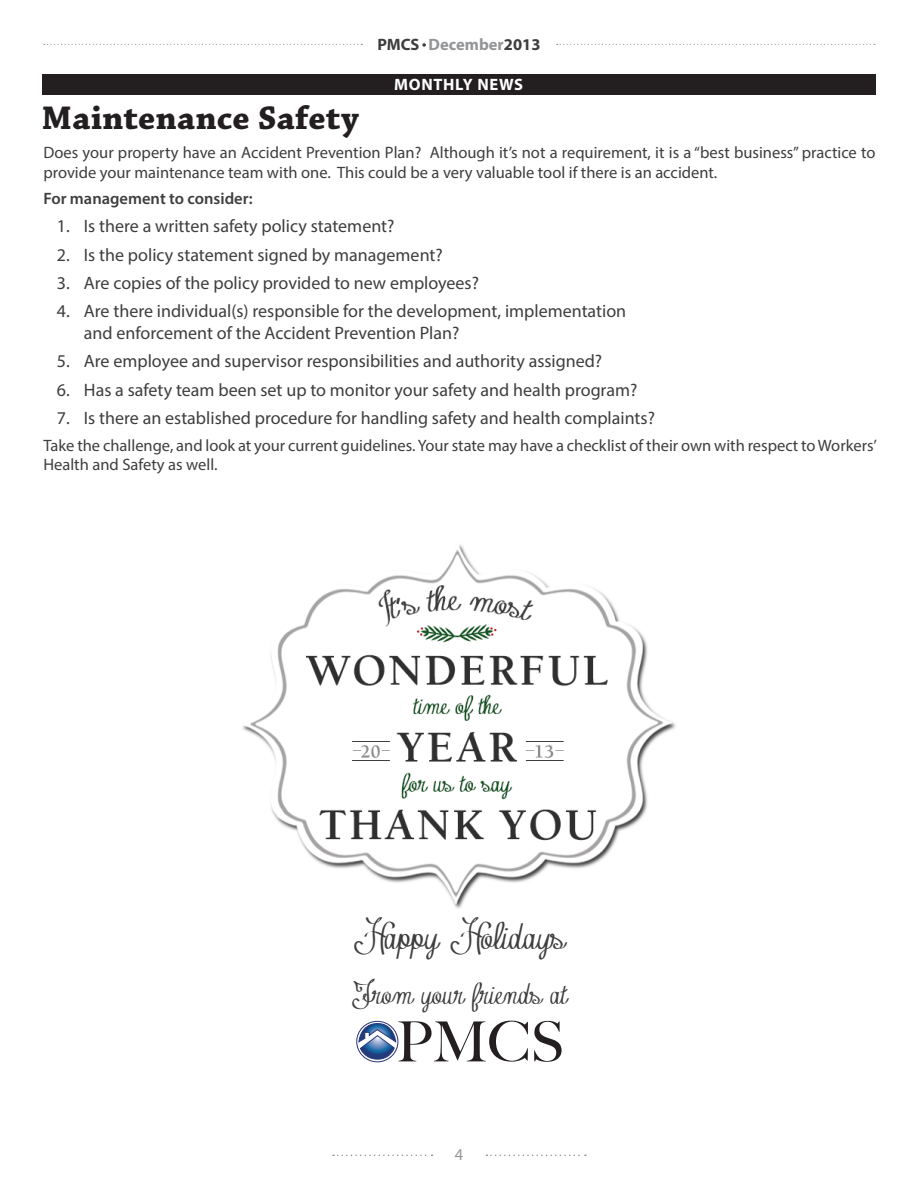
<style>
.page{position:relative;width:918px;height:1188px;background:#fff}
.page>*{position:absolute;margin:0;border:0;box-sizing:border-box;transform-origin:0 0}
.first_paragraph{font:39px "Contribute FREE version";color:#3e3e3f}
.Headline_big{font:700 34.5px "Chaparral Pro";letter-spacing:.01em;color:#231f20}
.first_paragraph-2{font:31.5px "Contribute FREE version";color:#3e3e3f}
.t1{font:18px/21.6px "Myriad Pro";color:#3e3e3f}
.paragraphs{font:16.5px/19.8px "Myriad Pro";color:#3e3e3f}
.paragraphs-2{font:600 16.5px "Myriad Pro";color:#3e3e3f}
.first_paragraph-3{font:700 16.5px "Myriad Pro";color:#3e3e3f}
.first_paragraph-4{font:700 16.5px "Myriad Pro";letter-spacing:.04em;color:#fff}
.first_paragraph-5{font:16.5px "Myriad Pro";color:#939598}
.s1{color:#939598}
</style>
<div class="page">
<svg style="left:44px;top:44px;width:318px;height:1px"></svg>
<svg style="left:333px;top:1155px;width:100px;height:1px"></svg>
<svg style="left:486px;top:1155px;width:100px;height:1px"></svg>
<svg style="left:557px;top:44px;width:318px;height:1px"></svg>
<svg style="left:422px;top:43px;width:4px;height:4px"></svg>
<div style="left:42px;top:74px;width:833px;height:20px;background:#231f20"></div>
<img style="left:242px;top:544px;width:434px;height:365px">
<svg style="left:534px;top:1021px;width:28px;height:41px"></svg>
<svg style="left:358px;top:1021px;width:170px;height:41px"></svg>
<div style="left:356px;top:1021px;width:42px;height:41px;border:1px solid #293177;border-radius:50%"></div>
<p class="first_paragraph-3" style="left:377px;top:34px;width:165px">PMCS <span class="s1">December</span>2013</p>
<p class="first_paragraph-4" style="left:394px;top:73px;width:130px">MONTHLY NEWS</p>
<p class="Headline_big" style="left:42px;top:98px;width:318px">Maintenance Safety</p>
<p class="paragraphs" style="left:43px;top:142px;width:834px">Does your property have an Accident Prevention Plan? Although it’s not a requirement, it is a “best business” practice to provide your maintenance team with one. This could be a very valuable tool if there is an accident.</p>
<p class="paragraphs-2" style="left:43px;top:188px;width:211px">For management to consider:</p>
<p class="t1" style="left:57px;top:215px;width:339px">1. Is there a written safety policy statement?</p>
<p class="t1" style="left:57px;top:244px;width:387px">2. Is the policy statement signed by management?</p>
<p class="t1" style="left:57px;top:272px;width:424px">3. Are copies of the policy provided to new employees?</p>
<p class="t1" style="left:84px;top:300px;width:544px;text-indent:-27px">4. Are there individual(s) responsible for the development, implementation and enforcement of the Accident Prevention Plan?</p>
<p class="t1" style="left:57px;top:350px;width:547px">5. Are employee and supervisor responsibilities and authority assigned?</p>
<p class="t1" style="left:57px;top:379px;width:582px">6. Has a safety team been set up to monitor your safety and health program?</p>
<p class="t1" style="left:57px;top:407px;width:600px">7. Is there an established procedure for handling safety and health complaints?</p>
<p class="paragraphs" style="left:43px;top:435px;width:835px">Take the challenge, and look at your current guidelines. Your state may have a checklist of their own with respect to Workers’<br>Health and Safety as well.</p>
<p class="first_paragraph" style="left:352px;top:914px;width:215px">Happy Holidays</p>
<p class="first_paragraph-2" style="left:351px;top:976px;width:218px">From your friends at</p>
<p class="first_paragraph-5" style="left:455px;top:1145px;width:10px">4</p>
</div>
